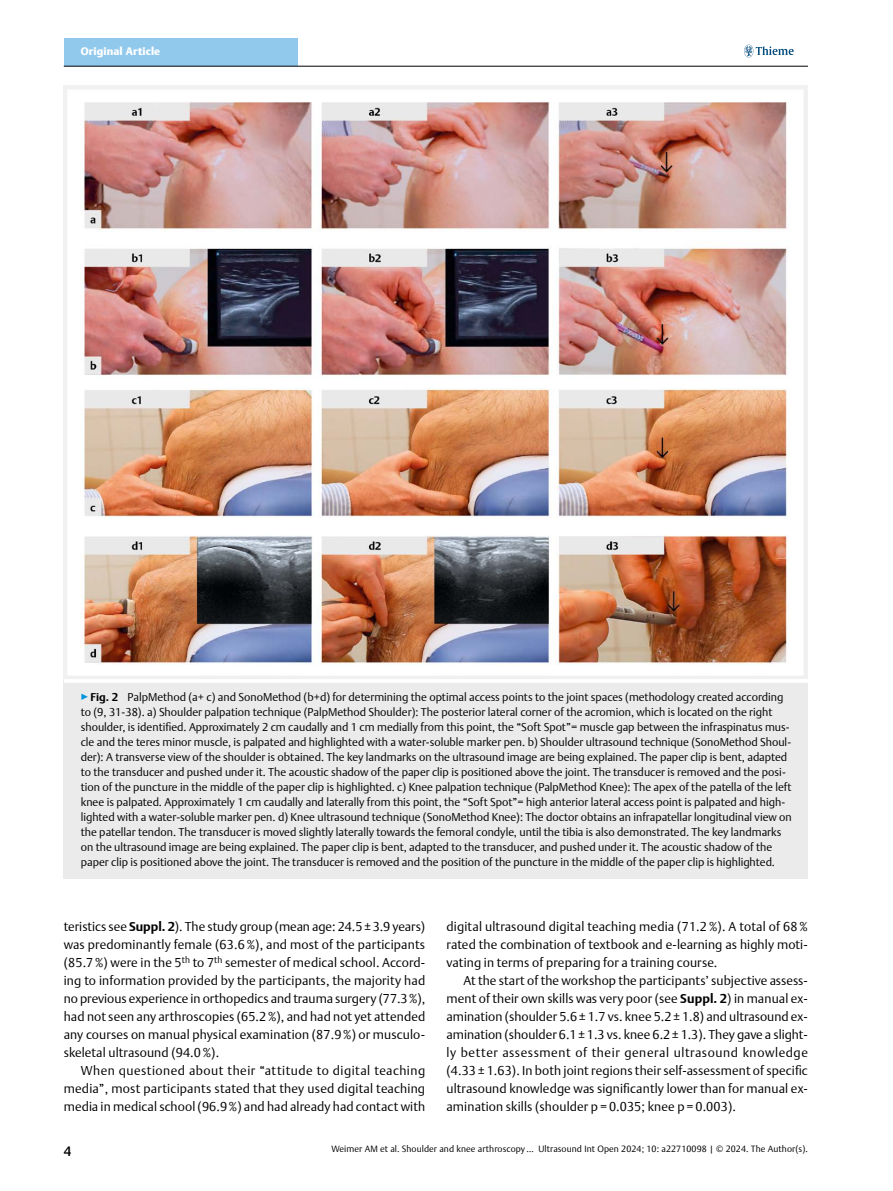
<style>
.page{position:relative;width:893px;height:1191px;background:#fff}
.page>*{position:absolute;margin:0;border:0;box-sizing:border-box;transform-origin:0 0}
.t1{font:500 13.5px "Thieme Argo 2011";color:#000}
.t2{font:300 12.75px/18px "Thieme Argo 2011";letter-spacing:.01em;color:#000;text-align:justify}
.t3{font:300 11.25px/15px "Thieme Argo 2011";color:#000}
.t4{font:900 10.8px "Thieme Argo 2011";letter-spacing:.01em;color:#fff}
.t5{font:300 9px "Thieme Argo 2011";letter-spacing:.01em;color:#000}
.s1{color:#0095da}
.s2{font-weight:700}
</style>
<div class="page">
<div style="left:64px;top:38px;width:234px;height:28px;background:#91c9ed"></div>
<svg style="left:744px;top:45px;width:50px;height:12px"></svg>
<hr style="left:64px;top:66px;width:744px;height:1px;background:#000">
<img style="left:64px;top:85px;width:744px;height:594px">
<div style="left:64px;top:679px;width:744px;height:199px;background:#ebebec"></div>
<hr style="left:64px;top:679px;width:744px;height:4px;background:#fff">
<p class="t4" style="left:81px;top:44px;width:81px">Original Article</p>
<p class="t3" style="left:81px;top:689px;width:712px"><span class="s1">▶</span><span class="s2">Fig. 2</span> PalpMethod (a+ c) and SonoMethod (b+d) for determining the optimal access points to the joint spaces (methodology created according to (9, 31-38). a) Shoulder palpation technique (PalpMethod Shoulder): The posterior lateral corner of the acromion, which is located on the right shoulder, is identified. Approximately 2 cm caudally and 1 cm medially from this point, the “Soft Spot”= muscle gap between the infraspinatus mus&shy;cle and the teres minor muscle, is palpated and highlighted with a water-soluble marker pen. b) Shoulder ultrasound technique (SonoMethod Shoul&shy;der): A transverse view of the shoulder is obtained. The key landmarks on the ultrasound image are being explained. The paper clip is bent, adapted to the transducer and pushed under it. The acoustic shadow of the paper clip is positioned above the joint. The transducer is removed and the posi&shy;tion of the puncture in the middle of the paper clip is highlighted. c) Knee palpation technique (PalpMethod Knee): The apex of the patella of the left knee is palpated. Approximately 1 cm caudally and laterally from this point, the “Soft Spot”= high anterior lateral access point is palpated and high&shy;lighted with a water-soluble marker pen. d) Knee ultrasound technique (SonoMethod Knee): The doctor obtains an infrapatellar longitudinal view on the patellar tendon. The transducer is moved slightly laterally towards the femoral condyle, until the tibia is also demonstrated. The key landmarks on the ultrasound image are being explained. The paper clip is bent, adapted to the transducer, and pushed under it. The acoustic shadow of the paper clip is positioned above the joint. The transducer is removed and the position of the puncture in the middle of the paper clip is highlighted.</p>
<p class="t2" style="left:64px;top:917px;width:363px">teristics see <span class="s2">Suppl. 2</span>). The study group (mean age: 24.5±3.9 years) was predominantly female (63.6%), and most of the participants (85.7%) were in the 5<sup>th</sup> to 7<sup>th</sup> semester of medical school. Accord&shy;ing to information provided by the participants, the majority had no previous experience in orthopedics and trauma surgery (77.3%), had not seen any arthroscopies (65.2%), and had not yet attended any courses on manual physical examination (87.9%) or musculo&shy;skeletal ultrasound (94.0%).</p>
<p class="t2" style="left:64px;top:1061px;width:363px;text-indent:17px">When questioned about their “attitude to digital teaching media”, most participants stated that they used digital teaching media in medical school (96.9%) and had already had contact with</p>
<p class="t2" style="left:446px;top:917px;width:363px">digital ultrasound digital teaching media (71.2%). A total of 68% rated the combination of textbook and e-learning as highly moti&shy;vating in terms of preparing for a training course.</p>
<p class="t2" style="left:446px;top:971px;width:363px;text-indent:17px">At the start of the workshop the participants’ subjective assess&shy;ment of their own skills was very poor (see <span class="s2">Suppl. 2</span>) in manual ex&shy;amination (shoulder 5.6±1.7 vs. knee 5.2±1.8) and ultrasound ex&shy;amination (shoulder 6.1±1.3 vs. knee 6.2±1.3). They gave a slight&shy;ly better assessment of their general ultrasound knowledge (4.33 ± 1.63). In both joint regions their self-assessment of specific ultrasound knowledge was significantly lower than for manual ex&shy;amination skills (shoulder p = 0.035; knee p = 0.003).</p>
<p class="t1" style="left:64px;top:1142px;width:9px">4</p>
<p class="t5" style="left:331px;top:1143px;width:478px">Weimer AM et al. Shoulder and knee arthroscopy … Ultrasound Int Open 2024; 10: a22710098 | © 2024. The Author(s).</p>
</div>
